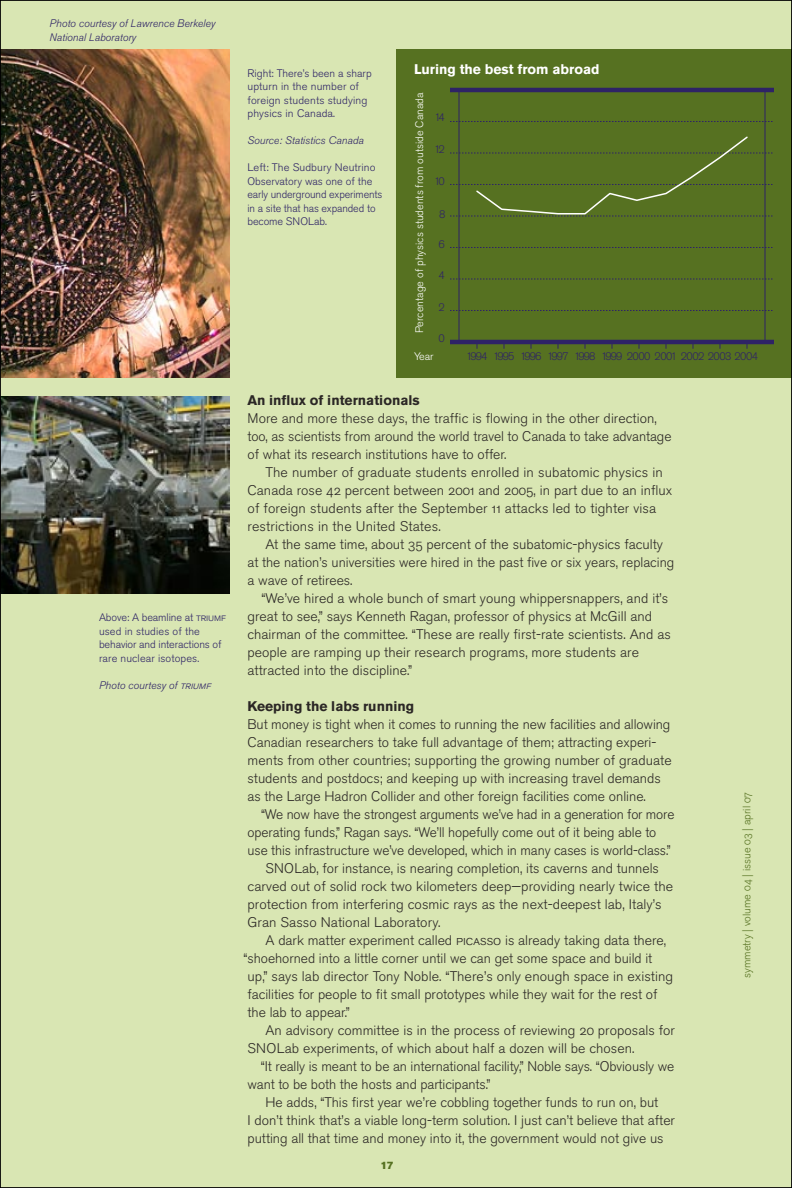
<style>
.page{position:relative;width:792px;height:1188px;background:#d9e6b3}
.page>*{position:absolute;margin:0;border:0;box-sizing:border-box;transform-origin:0 0}
.Text_indent_9_25_12_Light_OSF{font:13.8px/18px "Akzidenz Grotesk BE Light Os F";color:#2b2725}
.Text_9_25_12_Light_OSF{font:13.8px/18px "Akzidenz Grotesk BE Light Os F";color:#2b2725}
.Text_Bold_9_25_12{font:700 13.8px "Akzidenz Grotesk BE";color:#2b2725}
.t1{font:700 13.8px "Akzidenz Grotesk BE";color:#fff}
.Caption_7_25_9_Light_Italic_OSF{font:10.8px/13.5px "Akzidenz Grotesk BE Light Os F";color:#2e2366}
.t2{font:300 10.8px "Akzidenz Grotesk BE";letter-spacing:-.08em;color:#2e2366}
.Photo_Credit_7_25_9_Light_Italic_OSF{font:10.8px/13.5px "Akzidenz Grotesk BE Lig It Os F";color:#2e2366}
.t3{font:300 10.8px "Akzidenz Grotesk BE";color:#fff}
.Caption_7_25_9_Light_Italic_OSF-2{font:10.8px "Akzidenz Grotesk BE Lig It Os F";color:#2e2366}
.t4{font:10.8px "Akzidenz Grotesk BE Light Os F";color:#567121}
.t5{font:10.5px "Akzidenz Grotesk BE Super";color:#567121}
.s1{font-family:"Akzidenz Grotesk BE Light SC"}
.s2{font-family:"Akzidenz Grotesk BE Light SC";font-style:italic}
</style>
<div class="page">
<div style="left:396px;top:50px;width:396px;height:328px;background:#567121"></div>
<hr style="left:450px;top:340px;width:324px;height:4px;background:#2e2366">
<svg style="left:450px;top:310px;width:323px;height:1px"></svg>
<svg style="left:450px;top:279px;width:323px;height:1px"></svg>
<svg style="left:450px;top:247px;width:323px;height:1px"></svg>
<svg style="left:450px;top:121px;width:323px;height:1px"></svg>
<hr style="left:450px;top:88px;width:324px;height:4px;background:#2e2366">
<svg style="left:450px;top:135px;width:323px;height:82px"></svg>
<hr style="left:459px;top:90px;width:1px;height:252px;background:#2e2366">
<hr style="left:765px;top:90px;width:1px;height:252px;background:#2e2366">
<img style="left:2px;top:396px;width:228px;height:198px">
<img style="left:2px;top:50px;width:228px;height:328px">
<p class="Photo_Credit_7_25_9_Light_Italic_OSF" style="left:50px;top:17px;width:167px">Photo courtesy of Lawrence Berkeley<br>National Laboratory</p>
<p class="Caption_7_25_9_Light_Italic_OSF" style="left:99px;top:611px;width:129px">Above: A beamline at <span class="s1">triumf </span>used in studies of the behavior and interactions of rare nuclear isotopes.</p>
<p class="Caption_7_25_9_Light_Italic_OSF-2" style="left:99px;top:679px;width:117px">Photo courtesy of <span class="s2">triumf</span></p>
<p class="Caption_7_25_9_Light_Italic_OSF" style="left:248px;top:66px;width:126px">Right: There’s been a sharp upturn in the number of foreign students studying physics in Canada.</p>
<p class="Caption_7_25_9_Light_Italic_OSF-2" style="left:248px;top:134px;width:118px">Source: Statistics Canada</p>
<p class="Caption_7_25_9_Light_Italic_OSF" style="left:248px;top:161px;width:136px">Left: The Sudbury Neutrino<br>Observatory was one of the early underground experiments in a site that has expanded to become SNOLab.</p>
<p class="t1" style="left:414px;top:61px;width:187px">Luring the best from abroad</p>
<p class="t3" style="left:413px;top:333px;width:242px;rotate:-90deg">Percentage of physics students from outside Canada</p>
<p class="t2" style="left:434px;top:112px;width:12px">14</p>
<p class="t2" style="left:434px;top:143px;width:12px">12</p>
<p class="t2" style="left:434px;top:175px;width:12px">10</p>
<p class="t2" style="left:439px;top:208px;width:8px">8</p>
<p class="t2" style="left:439px;top:238px;width:8px">6</p>
<p class="t2" style="left:439px;top:269px;width:8px">4</p>
<p class="t2" style="left:439px;top:301px;width:8px">2</p>
<p class="t2" style="left:439px;top:332px;width:8px">0</p>
<p class="t3" style="left:414px;top:350px;width:21px">Year</p>
<p class="t2" style="left:466px;top:350px;width:293px">1994 1995 1996 1997 1998 1999 2000 2001 2002 2003 2004</p>
<p class="Text_Bold_9_25_12" style="left:248px;top:392px;width:174px">An influx of internationals</p>
<p class="Text_9_25_12_Light_OSF" style="left:248px;top:410px;width:426px">More and more these days, the traffic is flowing in the other direction, too, as scientists from around the world travel to Canada to take advantage of what its research institutions have to offer.</p>
<p class="Text_indent_9_25_12_Light_OSF" style="left:248px;top:464px;width:426px;text-indent:18px">The number of graduate students enrolled in subatomic physics in Canada rose 42 percent between 2001 and 2005, in part due to an influx of foreign students after the September 11 attacks led to tighter visa restrictions in the United States.</p>
<p class="Text_indent_9_25_12_Light_OSF" style="left:248px;top:536px;width:428px;text-indent:18px">At the same time, about 35 percent of the subatomic-physics faculty at the nation’s universities were hired in the past five or six years, replacing a wave of retirees.</p>
<p class="Text_indent_9_25_12_Light_OSF" style="left:248px;top:590px;width:425px;text-indent:14px">“We’ve hired a whole bunch of smart young whippersnappers, and it’s great to see,” says Kenneth Ragan, professor of physics at McGill and chairman of the committee. “These are really first-rate scientists. And as people are ramping up their research programs, more students are attracted into the discipline.”</p>
<p class="Text_Bold_9_25_12" style="left:248px;top:698px;width:168px">Keeping the labs running</p>
<p class="Text_9_25_12_Light_OSF" style="left:248px;top:716px;width:426px">But money is tight when it comes to running the new facilities and allowing Canadian researchers to take full advantage of them; attracting experi&shy;ments from other countries; supporting the growing number of graduate students and postdocs; and keeping up with increasing travel demands as the Large Hadron Collider and other foreign facilities come online.</p>
<p class="Text_indent_9_25_12_Light_OSF" style="left:248px;top:806px;width:428px;text-indent:14px">“We now have the strongest arguments we’ve had in a generation for more operating funds,” Ragan says. “We’ll hopefully come out of it being able to use this infrastructure we’ve developed, which in many cases is world-class.”</p>
<p class="Text_indent_9_25_12_Light_OSF" style="left:248px;top:860px;width:427px;text-indent:18px">SNOLab, for instance, is nearing completion, its caverns and tunnels carved out of solid rock two kilometers deep—providing nearly twice the protection from interfering cosmic rays as the next-deepest lab, Italy’s Gran Sasso National Laboratory.</p>
<p class="Text_indent_9_25_12_Light_OSF" style="left:243px;top:932px;width:431px;text-indent:22px">A dark matter experiment called <span class="s1">picasso</span> is already taking data there, “shoehorned into a little corner until we can get some space and build it up,” says lab director Tony Noble. “There’s only enough space in existing facilities for people to fit small prototypes while they wait for the rest of the lab to appear.”</p>
<p class="Text_indent_9_25_12_Light_OSF" style="left:248px;top:1022px;width:429px;text-indent:18px">An advisory committee is in the process of reviewing 20 proposals for<br>SNOLab experiments, of which about half a dozen will be chosen.</p>
<p class="Text_indent_9_25_12_Light_OSF" style="left:248px;top:1058px;width:428px;text-indent:13px">“It really is meant to be an international facility,” Noble says. “Obviously we want to be both the hosts and participants.”</p>
<p class="Text_indent_9_25_12_Light_OSF" style="left:248px;top:1094px;width:429px;text-indent:18px">He adds, “This first year we’re cobbling together funds to run on, but<br>I don’t think that’s a viable long-term solution. I just can’t believe that after putting all that time and money into it, the government would not give us</p>
<p class="t5" style="left:380px;top:1159px;width:15px">17</p>
<p class="t4" style="left:741px;top:978px;width:187px;rotate:-90deg">symmetry | volume 04 | issue 03 | april 07</p>
</div>
